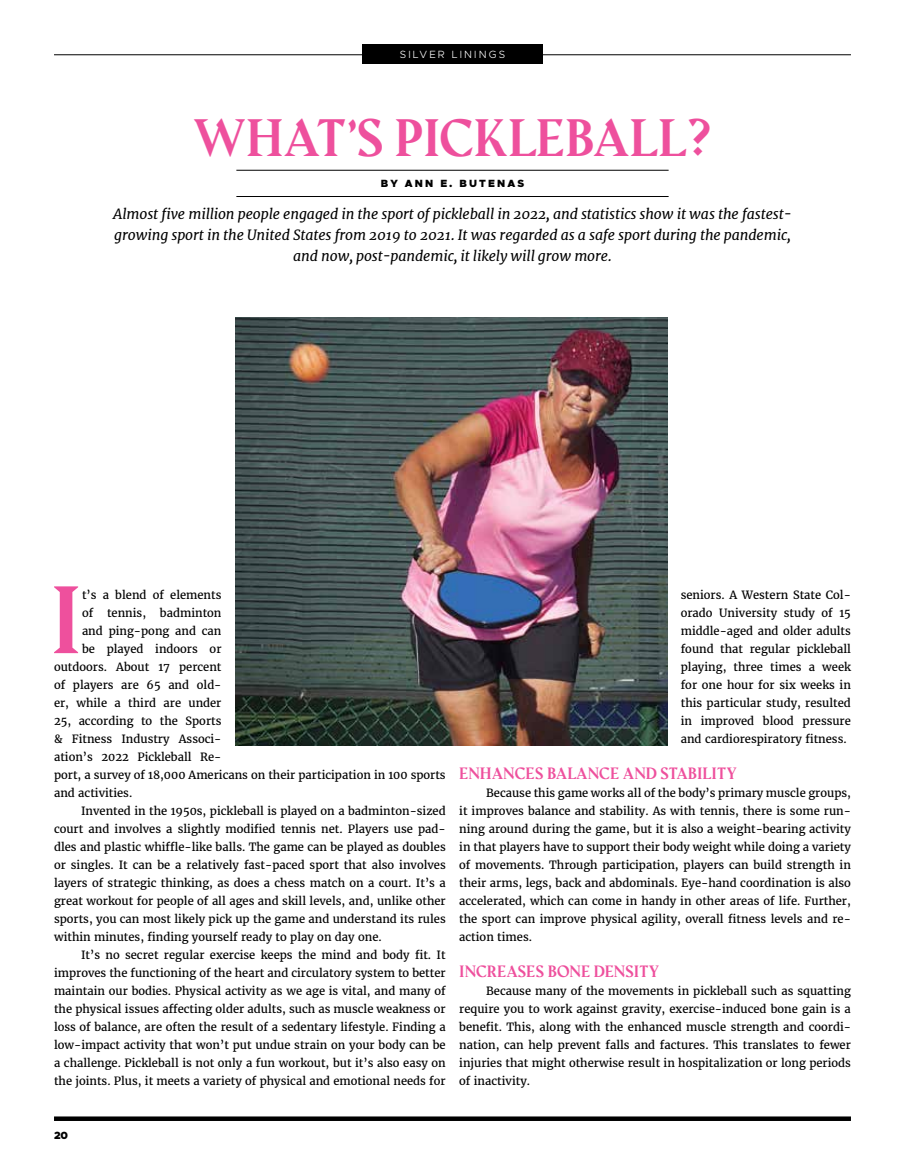
<style>
.page{position:relative;width:905px;height:1175px;background:#fff}
.page>*{position:absolute;margin:0;border:0;box-sizing:border-box;transform-origin:0 0}
.t1{font:700 87.75px "Amagro";color:#ee509d}
.t2{font:700 48px "Amagro";letter-spacing:-.01em;color:#ee509d}
.t3{font:700 15px "Amagro";color:#ee509d}
.t4{font:italic 14.25px/21px "Merriweather";letter-spacing:-.01em;color:#000;text-align:center}
.t5{font:11.25px/18px "Merriweather";color:#000;text-align:justify}
.t6{font:900 10.5px "Metropolis";letter-spacing:.2em;color:#000}
.t7{font:300 10.5px "Metropolis";letter-spacing:.2em;color:#fff}
</style>
<div class="page">
<hr style="left:236px;top:170px;width:432px;height:1px;background:#000">
<hr style="left:236px;top:196px;width:432px;height:1px;background:#000">
<svg style="left:54px;top:1116px;width:796px;height:4px;background:#1e1e1e"></svg>
<hr style="left:54px;top:54px;width:796px;height:1px;background:#000">
<div style="left:362px;top:44px;width:180px;height:20px;background:#000"></div>
<img style="left:235px;top:317px;width:432px;height:428px">
<p class="t7" style="left:400px;top:48px;width:107px">SILVER LININGS</p>
<h2 class="t2" style="left:193px;top:108px;width:521px">WHAT’S PICKLEBALL?</h2>
<p class="t6" style="left:381px;top:177px;width:145px">BY ANN E. BUTENAS</p>
<p class="t4" style="left:113px;top:204px;width:679px">Almost five million people engaged in the sport of pickleball in 2022, and statistics show it was the fastest&shy;growing sport in the United States from 2019 to 2021. It was regarded as a safe sport during the pandemic, and now, post-pandemic, it likely will grow more.</p>
<h1 class="t1" style="left:50px;top:565px;width:33px">I</h1>
<p class="t5" style="left:82px;top:586px;width:141px">t’s a blend of elements</p>
<p class="t5" style="left:82px;top:604px;width:141px">of tennis, badminton</p>
<p class="t5" style="left:82px;top:622px;width:141px">and ping-pong and can</p>
<p class="t5" style="left:82px;top:640px;width:141px">be played indoors or</p>
<p class="t5" style="left:54px;top:658px;width:169px">outdoors. About 17 percent</p>
<p class="t5" style="left:54px;top:676px;width:169px">of players are 65 and old-</p>
<p class="t5" style="left:54px;top:694px;width:169px">er, while a third are under</p>
<p class="t5" style="left:54px;top:712px;width:169px">25, according to the Sports</p>
<p class="t5" style="left:54px;top:730px;width:169px">&amp; Fitness Industry Associ-</p>
<p class="t5" style="left:54px;top:748px;width:169px">ation’s 2022 Pickleball Re-</p>
<p class="t5" style="left:54px;top:766px;width:393px">port, a survey of 18,000 Americans on their participation in 100 sports</p>
<p class="t5" style="left:54px;top:784px;width:80px">and activities.</p>
<p class="t5" style="left:81px;top:802px;width:366px">Invented in the 1950s, pickleball is played on a badminton-sized</p>
<p class="t5" style="left:54px;top:820px;width:393px">court and involves a slightly modified tennis net. Players use pad-</p>
<p class="t5" style="left:54px;top:838px;width:393px">dles and plastic whiffle-like balls. The game can be played as doubles</p>
<p class="t5" style="left:54px;top:856px;width:393px">or singles. It can be a relatively fast-paced sport that also involves</p>
<p class="t5" style="left:54px;top:874px;width:393px">layers of strategic thinking, as does a chess match on a court. It’s a</p>
<p class="t5" style="left:54px;top:892px;width:393px">great workout for people of all ages and skill levels, and, unlike other</p>
<p class="t5" style="left:54px;top:910px;width:393px">sports, you can most likely pick up the game and understand its rules</p>
<p class="t5" style="left:54px;top:928px;width:329px">within minutes, finding yourself ready to play on day one.</p>
<p class="t5" style="left:81px;top:946px;width:366px">It’s no secret regular exercise keeps the mind and body fit. It</p>
<p class="t5" style="left:54px;top:964px;width:393px">improves the functioning of the heart and circulatory system to better</p>
<p class="t5" style="left:54px;top:982px;width:393px">maintain our bodies. Physical activity as we age is vital, and many of</p>
<p class="t5" style="left:54px;top:1000px;width:393px">the physical issues affecting older adults, such as muscle weakness or</p>
<p class="t5" style="left:54px;top:1018px;width:393px">loss of balance, are often the result of a sedentary lifestyle. Finding a</p>
<p class="t5" style="left:54px;top:1036px;width:393px">low-impact activity that won’t put undue strain on your body can be</p>
<p class="t5" style="left:54px;top:1054px;width:393px">a challenge. Pickleball is not only a fun workout, but it’s also easy on</p>
<p class="t5" style="left:54px;top:1072px;width:393px">the joints. Plus, it meets a variety of physical and emotional needs for</p>
<p class="t5" style="left:680px;top:586px;width:172px">seniors. A Western State Col&shy;orado University study of 15 middle-aged and older adults found that regular pickleball playing, three times a week for one hour for six weeks in this particular study, resulted in improved blood pressure and cardiorespiratory fitness.</p>
<h3 class="t3" style="left:459px;top:764px;width:279px">ENHANCES BALANCE AND STABILITY</h3>
<p class="t5" style="left:459px;top:784px;width:393px;text-indent:27px">Because this game works all of the body’s primary muscle groups, it improves balance and stability. As with tennis, there is some run&shy;ning around during the game, but it is also a weight-bearing activity in that players have to support their body weight while doing a variety of movements. Through participation, players can build strength in their arms, legs, back and abdominals. Eye-hand coordination is also accelerated, which can come in handy in other areas of life. Further, the sport can improve physical agility, overall fitness levels and re&shy;action times.</p>
<h3 class="t3" style="left:459px;top:962px;width:202px">INCREASES BONE DENSITY</h3>
<p class="t5" style="left:459px;top:982px;width:393px;text-indent:27px">Because many of the movements in pickleball such as squatting require you to work against gravity, exercise-induced bone gain is a benefit. This, along with the enhanced muscle strength and coordi&shy;nation, can help prevent falls and factures. This translates to fewer injuries that might otherwise result in hospitalization or long periods of inactivity.</p>
<p class="t6" style="left:54px;top:1128px;width:16px">20</p>
</div>
